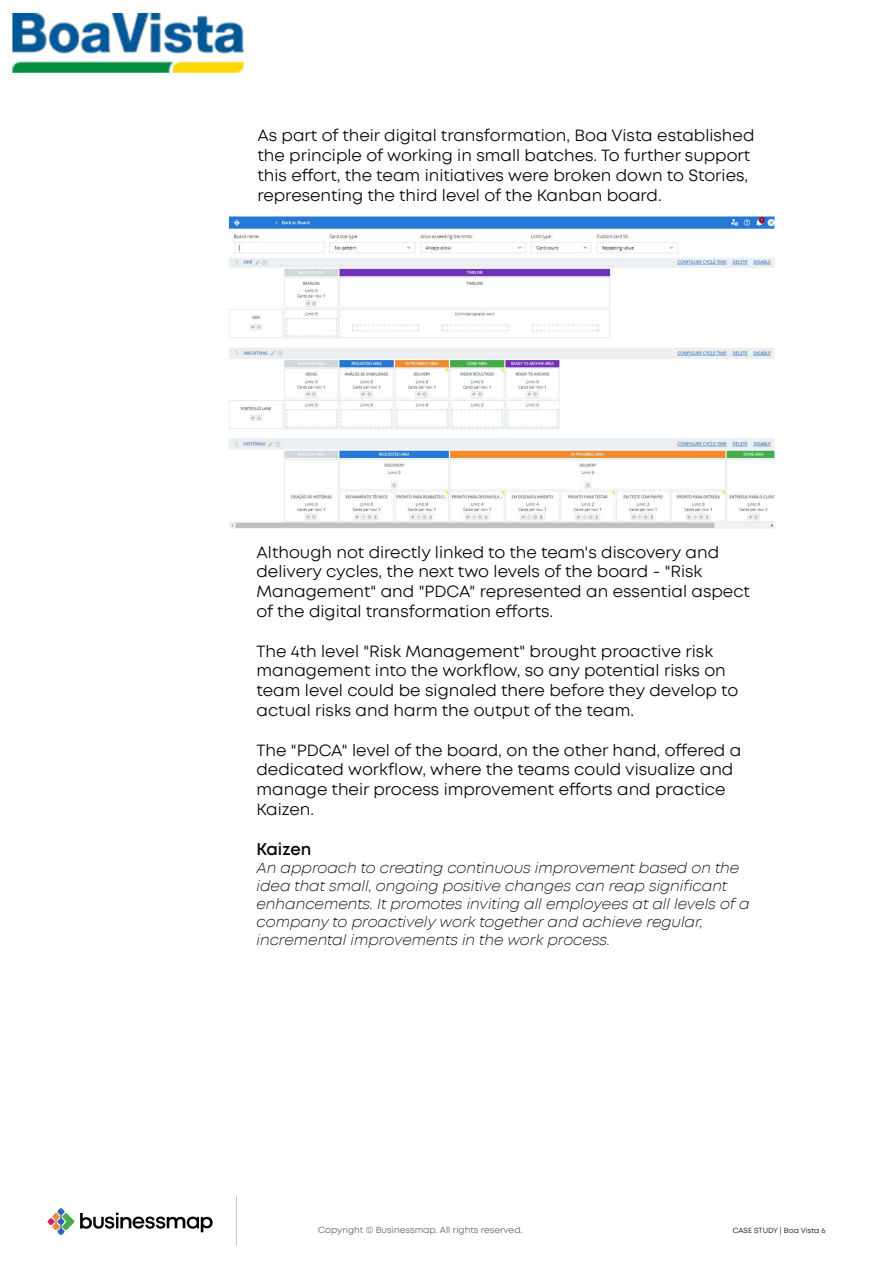
<style>
.page{position:relative;width:893px;height:1263px;background:#fff}
.page>*{position:absolute;margin:0;border:0;box-sizing:border-box;transform-origin:0 0}
.t1{font:16.5px/19.8px "Mont";color:#050504}
.t2{font:600 16.5px "Mont";color:#050504}
.t3{font:italic 300 15px/18px "Mont";color:#050504}
.t4{font:9px "Mont";color:#5e5e5e}
.t5{font:7.5px "Mont";letter-spacing:-.005em;color:#050504}
</style>
<div class="page">
<img style="left:47px;top:1208px;width:166px;height:27px">
<img style="left:12px;top:13px;width:232px;height:60px">
<img style="left:228px;top:216px;width:547px;height:313px">
<p class="t1" style="left:257px;top:126px;width:499px">As part of their digital transformation, Boa Vista established the principle of working in small batches. To further support this effort, the team initiatives were broken down to Stories, representing the third level of the Kanban board.</p>
<p class="t1" style="left:257px;top:542px;width:495px">Although not directly linked to the team's discovery and delivery cycles, the next two levels of the board - "Risk Management" and "PDCA" represented an essential aspect of the digital transformation efforts.</p>
<p class="t1" style="left:257px;top:641px;width:483px">The 4th level "Risk Management" brought proactive risk management into the workflow, so any potential risks on team level could be signaled there before they develop to actual risks and harm the output of the team.</p>
<p class="t1" style="left:257px;top:740px;width:486px">The "PDCA" level of the board, on the other hand, offered a dedicated workflow, where the teams could visualize and manage their process improvement efforts and practice Kaizen.</p>
<p class="t2" style="left:257px;top:838px;width:56px">Kaizen</p>
<p class="t3" style="left:257px;top:858px;width:495px">An approach to creating continuous improvement based on the idea that small, ongoing positive changes can reap significant enhancements. It promotes inviting all employees at all levels of a company to proactively work together and achieve regular, incremental improvements in the work process.</p>
<p class="t4" style="left:318px;top:1224px;width:206px">Copyright © Businessmap. All rights reserved.</p>
<p class="t5" style="left:733px;top:1225px;width:94px">CASE STUDY | Boa Vista 6</p>
</div>
